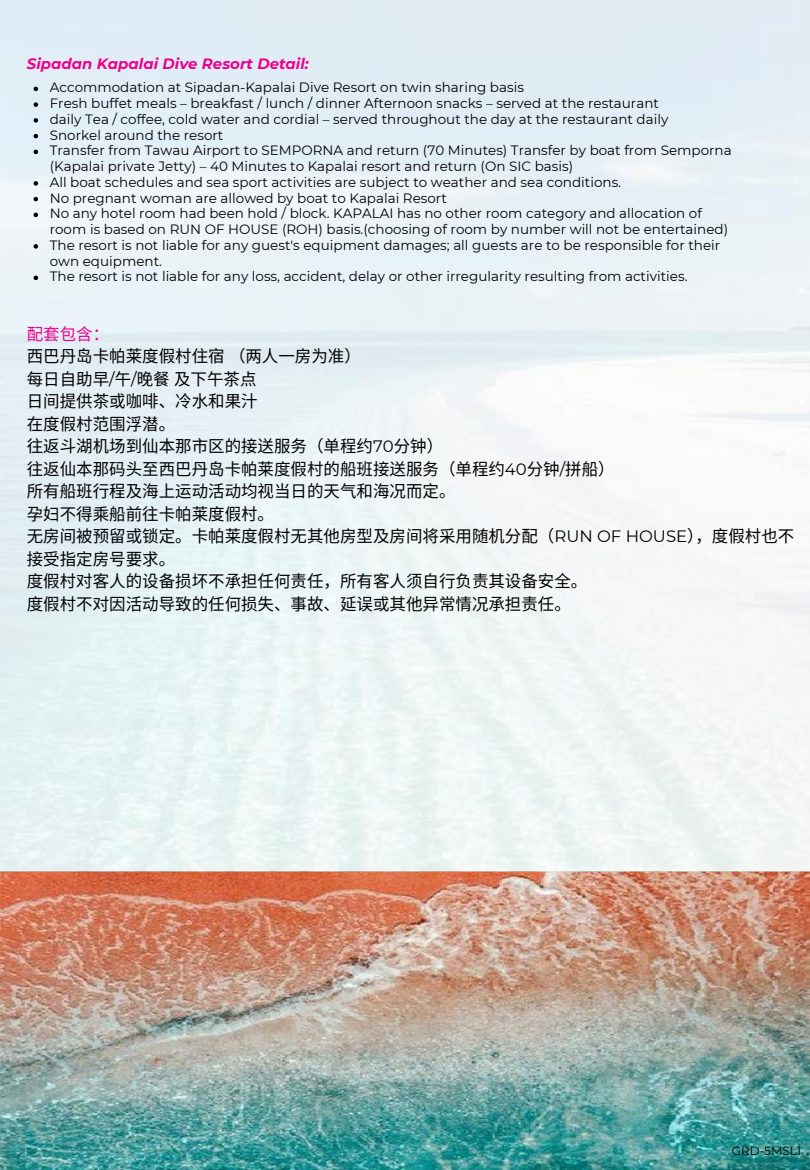
<style>
.page{position:relative;width:810px;height:1170px;background:#fff}
.page>*{position:absolute;margin:0;border:0;box-sizing:border-box;transform-origin:0 0}
.t1{font:16.5px/22.5px "Noto Sans CJ Ksc";color:#000}
.t2{font:italic 700 15px "Montserrat";color:#ee008e}
.t3{font:13.5px/15.8px "Montserrat";color:#000}
.t4{font:12px "Montserrat";color:#000}
.s1{color:#ee008e}
.s2{font-family:"Montserrat"}
</style>
<div class="page">
<img style="left:0;top:0;width:810px;height:1170px">
<svg style="left:34px;top:87px;width:4px;height:4px"></svg>
<svg style="left:34px;top:102px;width:4px;height:5px"></svg>
<svg style="left:34px;top:118px;width:4px;height:5px"></svg>
<svg style="left:34px;top:134px;width:4px;height:4px"></svg>
<svg style="left:34px;top:150px;width:4px;height:4px"></svg>
<svg style="left:34px;top:181px;width:4px;height:5px"></svg>
<svg style="left:34px;top:197px;width:4px;height:4px"></svg>
<svg style="left:34px;top:213px;width:4px;height:4px"></svg>
<svg style="left:34px;top:244px;width:4px;height:5px"></svg>
<svg style="left:34px;top:276px;width:4px;height:4px"></svg>
<p class="t2" style="left:27px;top:55px;width:284px">Sipadan Kapalai Dive Resort Detail:</p>
<h2 class="t3" style="left:50px;top:80px;width:476px">Accommodation at Sipadan-Kapalai Dive Resort on twin sharing basis</h2>
<p class="t3" style="left:50px;top:95px;width:611px">Fresh buffet meals – breakfast / lunch / dinner Afternoon snacks – served at the restaurant</p>
<p class="t3" style="left:50px;top:111px;width:620px">daily Tea / coffee, cold water and cordial – served throughout the day at the restaurant daily</p>
<p class="t3" style="left:50px;top:127px;width:175px">Snorkel around the resort</p>
<p class="t3" style="left:50px;top:143px;width:683px">Transfer from Tawau Airport to SEMPORNA and return (70 Minutes) Transfer by boat from Semporna (Kapalai private Jetty) – 40 Minutes to Kapalai resort and return (On SIC basis)</p>
<p class="t3" style="left:50px;top:174px;width:573px">All boat schedules and sea sport activities are subject to weather and sea conditions.</p>
<p class="t3" style="left:50px;top:190px;width:399px">No pregnant woman are allowed by boat to Kapalai Resort</p>
<p class="t3" style="left:50px;top:206px;width:680px">No any hotel room had been hold / block. KAPALAI has no other room category and allocation of room is based on RUN OF HOUSE (ROH) basis.(choosing of room by number will not be entertained)</p>
<p class="t3" style="left:50px;top:237px;width:672px">The resort is not liable for any guest's equipment damages; all guests are to be responsible for their own equipment.</p>
<p class="t3" style="left:50px;top:269px;width:639px">The resort is not liable for any loss, accident, delay or other irregularity resulting from activities.</p>
<p class="t1" style="left:27px;top:321px;width:769px"><span class="s1">配套包含：<br></span>西巴丹岛卡帕莱度假村住宿（两人一房为准）<br>每日自助早<span class="s2">/</span>午<span class="s2">/</span>晚餐及下午茶点<br>日间提供茶或咖啡、冷水和果汁<br>在度假村范围浮潜。<br>往返斗湖机场到仙本那市区的接送服务（单程约<span class="s2">70</span>分钟）<br>往返仙本那码头至西巴丹岛卡帕莱度假村的船班接送服务（单程约<span class="s2">40</span>分钟<span class="s2">/</span>拼船）<br>所有船班行程及海上运动活动均视当日的天气和海况而定。<br>孕妇不得乘船前往卡帕莱度假村。<br>无房间被预留或锁定。卡帕莱度假村无其他房型及房间将采用随机分配（<span class="s2">RUN OF HOUSE</span>），度假村也不接受指定房号要求。<br>度假村对客人的设备损坏不承担任何责任，所有客人须自行负责其设备安全。<br>度假村不对因活动导致的任何损失、事故、延误或其他异常情况承担责任。</p>
<h1 class="t4" style="left:732px;top:1143px;width:71px">GRD-5MSL1</h1>
</div>
